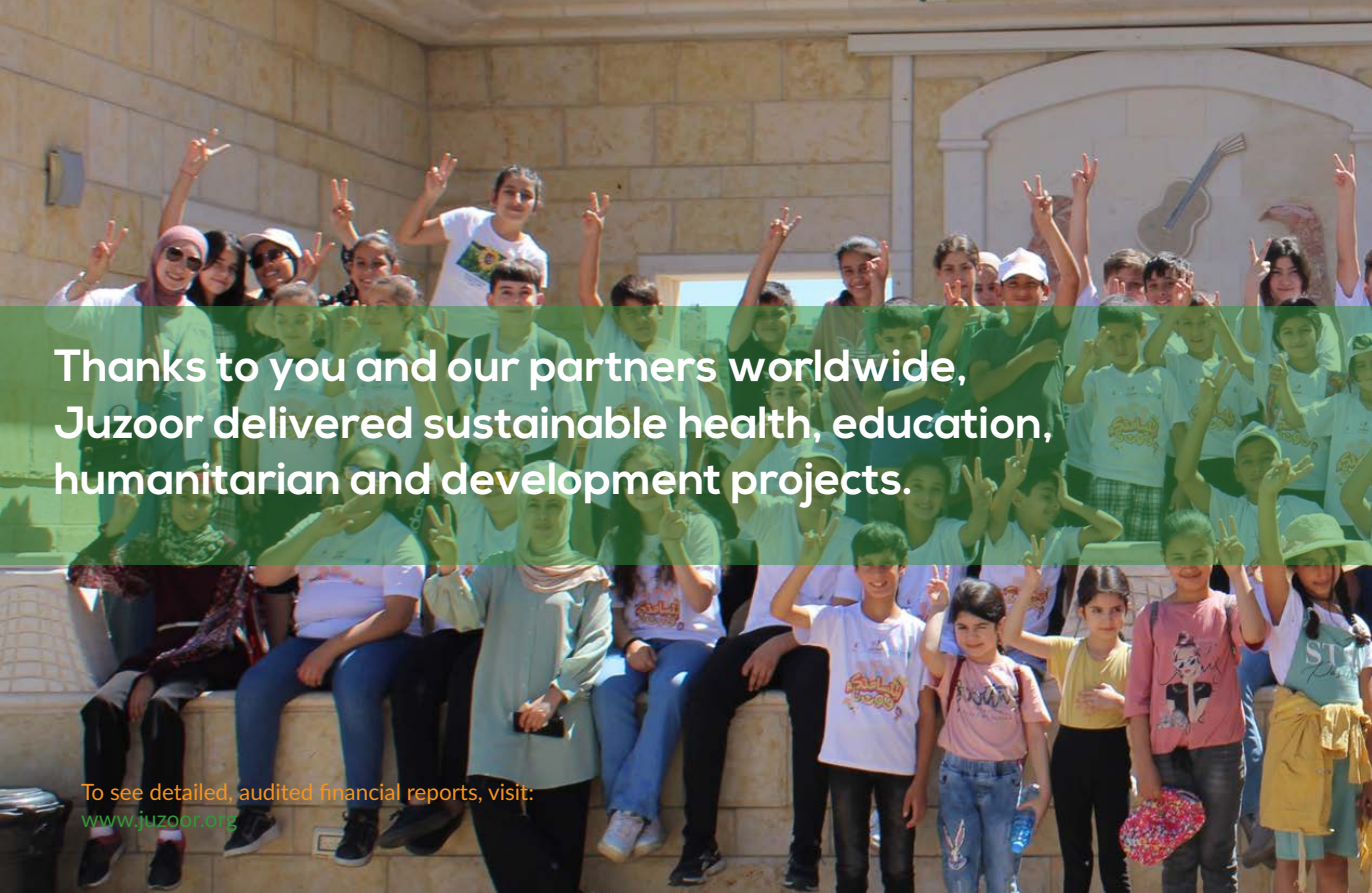
<style>
.page{position:relative;width:1372px;height:893px;background:#fff}
.page>*{position:absolute;margin:0;border:0;box-sizing:border-box;transform-origin:0 0}
.t1{font:700 45px "Nexa";color:#fff}
.t2{font:22.5px "Lato";color:#f4931e}
.t3{font:22.5px "Lato";color:#34933c}
</style>
<div class="page">
<img style="left:0;top:0;width:1371px;height:893px">
<img style="left:0;top:306px;width:1371px;height:258px">
<p class="t1" style="left:54px;top:340px;width:915px">Thanks to you and our partners worldwide,</p>
<p class="t1" style="left:54px;top:396px;width:1000px">Juzoor delivered sustainable health, education,</p>
<p class="t1" style="left:54px;top:452px;width:860px">humanitarian and development projects.</p>
<p class="t2" style="left:81px;top:776px;width:454px">To see detailed, audited financial reports, visit:</p>
<p class="t3" style="left:81px;top:803px;width:158px">www.juzoor.org</p>
</div>
